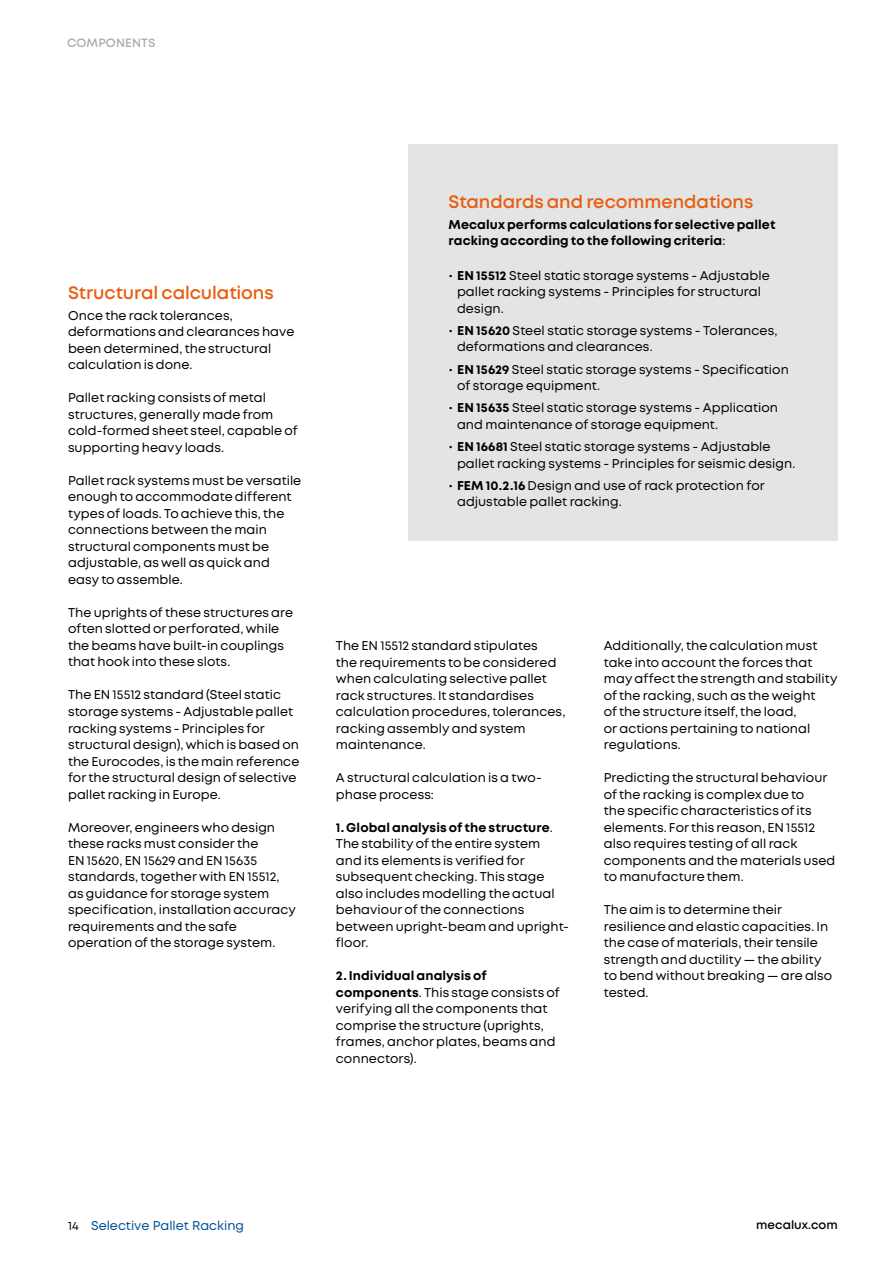
<style>
.page{position:relative;width:893px;height:1263px;background:#fff}
.page>*{position:absolute;margin:0;border:0;box-sizing:border-box;transform-origin:0 0}
.t1{font:600 18px "Mont";letter-spacing:-.005em;color:#e95d0f}
.t2{font:12.75px/16.5px "Mont";letter-spacing:.005em;color:#000}
.t3{font:700 12.75px/16.5px "Mont";letter-spacing:.01em;color:#000}
.t4{font:12.75px "Mont";color:#005198}
.t5{font:600 12px "Mont";color:#000}
.t6{font:600 12px "Mont";letter-spacing:.015em;color:#aeacae}
.s1{font-weight:400}
.s2{font-size:13.5px}
.s3{font-weight:700}
.s4{font-size:12px;color:#000}
</style>
<div class="page">
<div style="left:408px;top:144px;width:430px;height:396px;background:#e3e4e4"></div>
<p class="t6" style="left:67px;top:35px;width:90px">COMPONENTS</p>
<h1 class="t1" style="left:68px;top:281px;width:207px">Structural calculations</h1>
<p class="t2" style="left:68px;top:307px;width:228px">Once the rack tolerances, deformations and clearances have been determined, the structural calculation is done.</p>
<p class="t2" style="left:68px;top:390px;width:231px">Pallet racking consists of metal structures, generally made from cold-formed sheet steel, capable of supporting heavy loads.</p>
<p class="t2" style="left:68px;top:472px;width:235px">Pallet rack systems must be versatile enough to accommodate different types of loads. To achieve this, the connections between the main structural components must be adjustable, as well as quick and easy to assemble.</p>
<p class="t2" style="left:68px;top:604px;width:227px">The uprights of these structures are often slotted or perforated, while the beams have built-in couplings that hook into these slots.</p>
<p class="t2" style="left:68px;top:687px;width:233px">The EN 15512 standard (Steel static storage systems - Adjustable pallet racking systems - Principles for structural design), which is based on the Eurocodes, is the main reference for the structural design of selective pallet racking in Europe.</p>
<p class="t2" style="left:68px;top:819px;width:229px">Moreover, engineers who design these racks must consider the<br>EN 15620, EN 15629 and EN 15635 standards, together with EN 15512, as guidance for storage system specification, installation accuracy requirements and the safe operation of the storage system.</p>
<h1 class="t1" style="left:448px;top:190px;width:306px">Standards and recommendations</h1>
<p class="t3" style="left:448px;top:216px;width:328px">Mecalux performs calculations for selective pallet racking according to the following criteria<span class="s1">:</span></p>
<p class="t2" style="left:457px;top:267px;width:314px;text-indent:-9px"><span class="s2">•</span> <span class="s3">EN 15512</span> Steel static storage systems - Adjustable pallet racking systems - Principles for structural design.</p>
<p class="t2" style="left:457px;top:322px;width:322px;text-indent:-9px"><span class="s2">•</span> <span class="s3">EN 15620</span> Steel static storage systems - Tolerances, deformations and clearances.</p>
<p class="t2" style="left:457px;top:361px;width:333px;text-indent:-9px"><span class="s2">•</span> <span class="s3">EN 15629</span> Steel static storage systems - Specification of storage equipment.</p>
<p class="t2" style="left:457px;top:400px;width:323px;text-indent:-9px"><span class="s2">•</span> <span class="s3">EN 15635</span> Steel static storage systems - Application and maintenance of storage equipment.</p>
<p class="t2" style="left:457px;top:439px;width:340px;text-indent:-9px"><span class="s2">•</span> <span class="s3">EN 16681</span> Steel static storage systems - Adjustable pallet racking systems - Principles for seismic design.</p>
<p class="t2" style="left:457px;top:477px;width:309px;text-indent:-9px"><span class="s2">•</span> <span class="s3">FEM 10.2.16</span> Design and use of rack protection for adjustable pallet racking.</p>
<p class="t2" style="left:336px;top:638px;width:231px">The EN 15512 standard stipulates<br>the requirements to be considered when calculating selective pallet rack structures. It standardises calculation procedures, tolerances, racking assembly and system maintenance.</p>
<p class="t2" style="left:336px;top:770px;width:207px">A structural calculation is a two&shy;phase process:</p>
<p class="t2" style="left:336px;top:819px;width:234px"><span class="s3">1. Global analysis of the structure</span>.<br>The stability of the entire system and its elements is verified for subsequent checking. This stage also includes modelling the actual behaviour of the connections between upright-beam and upright&shy;floor.</p>
<p class="t2" style="left:336px;top:968px;width:225px"><span class="s3">2. Individual analysis of components</span>. This stage consists of verifying all the components that comprise the structure (uprights, frames, anchor plates, beams and connectors).</p>
<p class="t2" style="left:604px;top:638px;width:235px">Additionally, the calculation must take into account the forces that may affect the strength and stability of the racking, such as the weight<br>of the structure itself, the load,<br>or actions pertaining to national regulations.</p>
<p class="t2" style="left:604px;top:770px;width:233px">Predicting the structural behaviour of the racking is complex due to<br>the specific characteristics of its elements. For this reason, EN 15512 also requires testing of all rack components and the materials used to manufacture them.</p>
<p class="t2" style="left:604px;top:902px;width:230px">The aim is to determine their resilience and elastic capacities. In the case of materials, their tensile strength and ductility — the ability to bend without breaking — are also tested.</p>
<p class="t4" style="left:68px;top:1217px;width:178px"><span class="s4">14</span> Selective Pallet Racking</p>
<p class="t5" style="left:756px;top:1217px;width:83px">mecalux.com</p>
</div>
